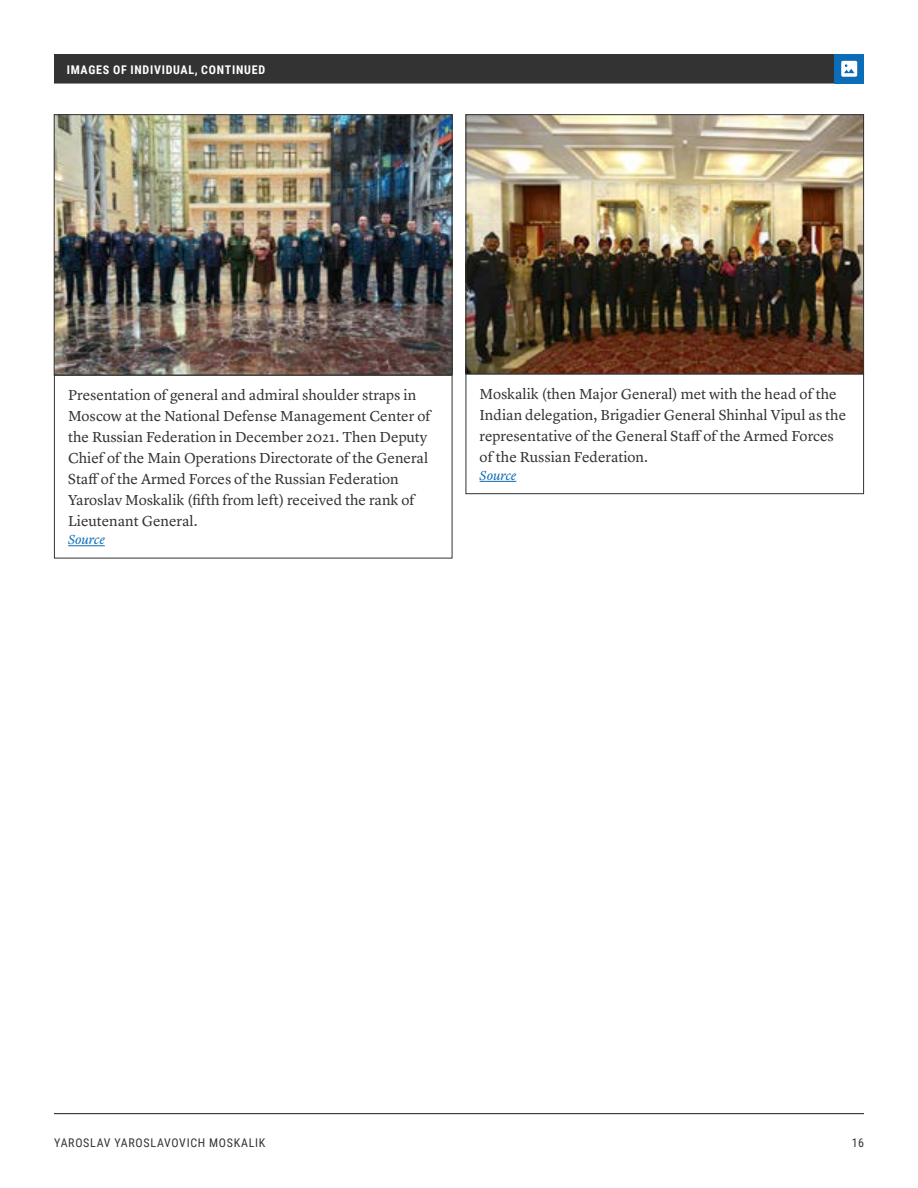
<style>
.page{position:relative;width:918px;height:1188px;background:#fff}
.page>*{position:absolute;margin:0;border:0;box-sizing:border-box;transform-origin:0 0}
.t1{font:15px/21px "Lyon Text";color:#333}
.t2{font:italic 13.5px "Lyon Text";color:#0b6db7}
.t3{font:12px "Roboto Condensed";letter-spacing:.06em;color:#333}
.t4{font:700 12px "Roboto Condensed";letter-spacing:.06em;color:#fff}
</style>
<div class="page">
<hr style="left:54px;top:1113px;width:810px;height:1px;background:#333">
<div style="left:54px;top:54px;width:810px;height:28px;background:#333"></div>
<hr style="left:54px;top:82px;width:810px;height:2px;background:#333">
<div style="left:834px;top:54px;width:30px;height:30px;background:#0b6db7"></div>
<svg style="left:841px;top:61px;width:16px;height:16px"></svg>
<hr style="left:68px;top:545px;width:37px;height:1px;background:#0b6db7">
<div style="left:54px;top:375px;width:398px;height:183px;border:1px solid #333"></div>
<img style="left:56px;top:116px;width:394px;height:257px">
<div style="left:54px;top:114px;width:398px;height:261px;border:1px solid #333"></div>
<hr style="left:480px;top:481px;width:36px;height:1px;background:#0b6db7">
<div style="left:466px;top:374px;width:398px;height:120px;border:1px solid #333"></div>
<img style="left:468px;top:116px;width:394px;height:256px">
<div style="left:466px;top:114px;width:398px;height:260px;border:1px solid #333"></div>
<p class="t4" style="left:67px;top:61px;width:200px">IMAGES OF INDIVIDUAL, CONTINUED</p>
<p class="t1" style="left:68px;top:384px;width:364px">Presentation of general and admiral shoulder straps in Moscow at the National Defense Management Center of the Russian Federation in December 2021. Then Deputy Chief of the Main Operations Directorate of the General Staff of the Armed Forces of the Russian Federation Yaroslav Moskalik (fifth from left) received the rank of Lieutenant General.</p>
<p class="t2" style="left:68px;top:530px;width:38px">Source</p>
<p class="t1" style="left:480px;top:382px;width:368px">Moskalik (then Major General) met with the head of the Indian delegation, Brigadier General Shinhal Vipul as the representative of the General Staff of the Armed Forces of the Russian Federation.</p>
<p class="t2" style="left:480px;top:465px;width:38px">Source</p>
<p class="t3" style="left:54px;top:1134px;width:213px">YAROSLAV YAROSLAVOVICH MOSKALIK</p>
<p class="t3" style="left:852px;top:1134px;width:14px">16</p>
</div>
